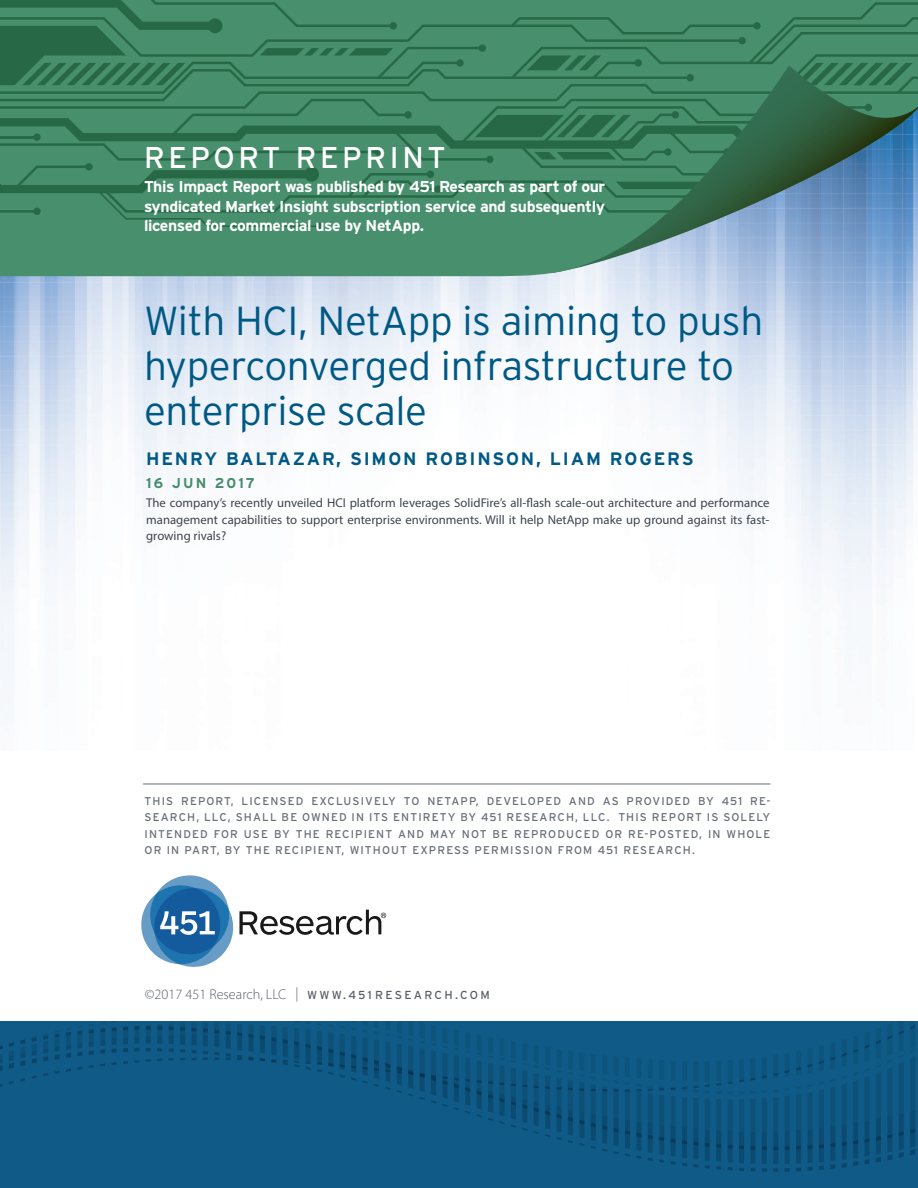
<style>
.page{position:relative;width:918px;height:1188px;background:#fff}
.page>*{position:absolute;margin:0;border:0;box-sizing:border-box;transform-origin:0 0}
.Hed_10_Int_Mixed_Lig{font:300 40.5px/45px "Interstate";letter-spacing:-.01em;color:#005985}
.t1{font:30px "Interstate";letter-spacing:.12em;color:#fff}
.Myriad_Body{font:700 18px "Interstate";letter-spacing:.1em;color:#005985}
.t2{font:700 15.75px/19.5px "Interstate";letter-spacing:-.025em;color:#fff;text-align:justify}
.Myriad_Body-2{font:300 14.25px "Myriad Pro";color:#595f6a}
.Myriad_Body-3{font:700 14.25px "Interstate";letter-spacing:.15em;color:#458d6d}
.Hook{font:12.75px/16.5px "Myriad Pro";color:#3e444f;text-align:justify}
.Hed_110_Solid_w_Rule{font:11.25px/16.5px "Interstate";letter-spacing:.1em;color:#686e78;text-align:justify}
.s1{font-family:"Interstate";font-weight:400;font-size:11.7px}
</style>
<div class="page">
<img style="left:0;top:276px;width:918px;height:420px">
<svg style="left:0;top:227px;width:918px;height:49px;background:#629b8f"></svg>
<div style="left:315px;top:223px;width:8px;height:7px;background:#276947;border-radius:50%"></div>
<svg style="left:0;top:0;width:918px;height:227px;background:#408366"></svg>
<svg style="left:141px;top:875px;width:245px;height:92px"></svg>
<div style="left:0;top:1022px;width:918px;height:166px;background:#0f5a86"></div>
<hr style="left:143px;top:784px;width:627px;height:1px;background:#686e78">
<p class="t1" style="left:144px;top:140px;width:303px">REPORT REPRINT</p>
<p class="t2" style="left:144px;top:177px;width:463px">This Impact Report was published by 451 Research as part of our syndicated Market Insight subscription service and subsequently licensed for commercial use by NetApp.</p>
<p class="Hed_10_Int_Mixed_Lig" style="left:144px;top:298px;width:621px">With HCI, NetApp is aiming to push hyperconverged infrastructure to enterprise scale</p>
<p class="Myriad_Body" style="left:146px;top:448px;width:549px">HENRY BALTAZAR, SIMON ROBINSON, LIAM ROGERS</p>
<p class="Myriad_Body-3" style="left:146px;top:475px;width:110px">16 JUN 2017</p>
<p class="Hook" style="left:146px;top:494px;width:625px">The company’s recently unveiled HCI platform leverages SolidFire’s all-flash scale-out architecture and performance management capabilities to support enterprise environments. Will it help NetApp make up ground against its fast&shy;growing rivals?</p>
<p class="Hed_110_Solid_w_Rule" style="left:145px;top:792px;width:627px">THIS REPORT, LICENSED EXCLUSIVELY TO NETAPP, DEVELOPED AND AS PROVIDED BY 451 RE-SEARCH, LLC, SHALL BE OWNED IN ITS ENTIRETY BY 451 RESEARCH, LLC. THIS REPORT IS SOLELY INTENDED FOR USE BY THE RECIPIENT AND MAY NOT BE REPRODUCED OR RE-POSTED, IN WHOLE OR IN PART, BY THE RECIPIENT, WITHOUT EXPRESS PERMISSION FROM 451 RESEARCH.</p>
<p class="Myriad_Body-2" style="left:145px;top:986px;width:346px">©2017 451 Research, LLC | <span class="s1">WWW.451 RESEARCH.COM</span></p>
</div>
